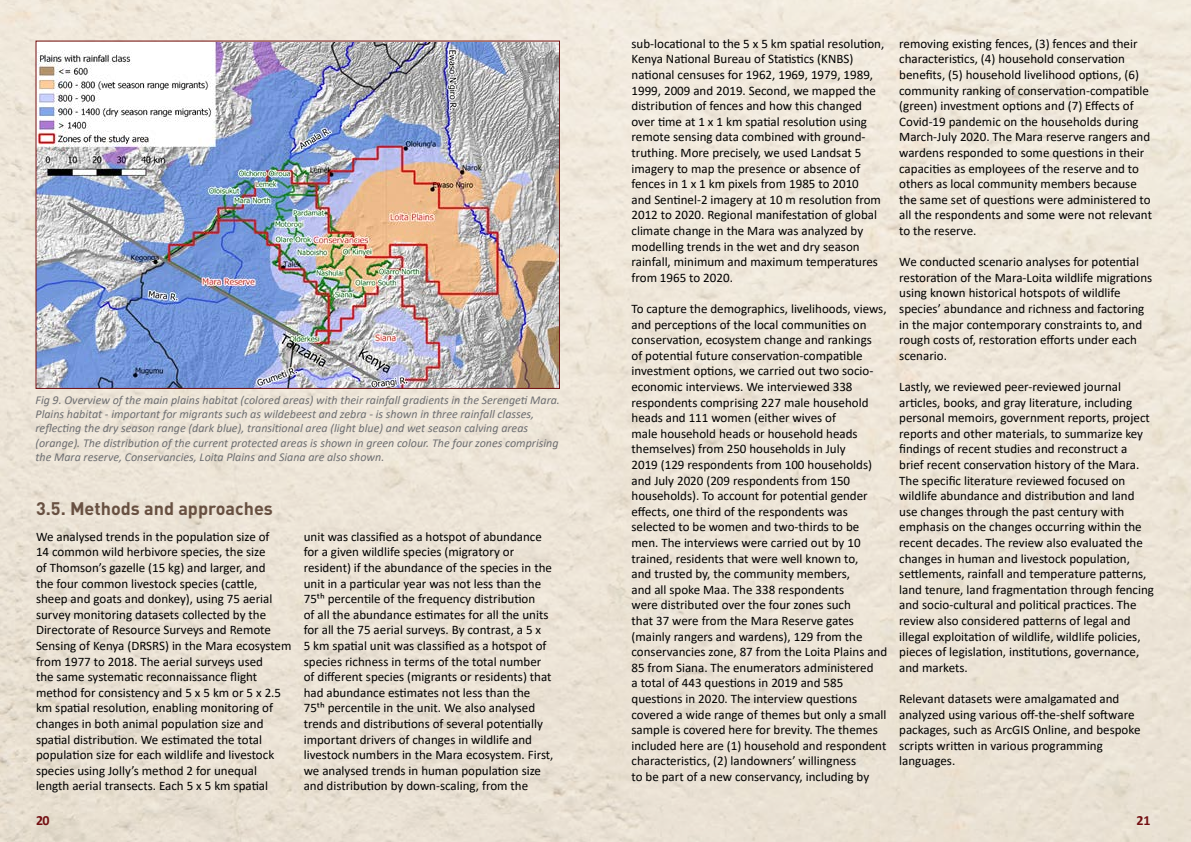
<style>
.page{position:relative;width:1191px;height:842px;background:#fff}
.page>*{position:absolute;margin:0;border:0;box-sizing:border-box;transform-origin:0 0}
.t1{font:700 18px "DIN Pro";color:#685041}
.t2{font:700 14px "Calibri";color:#730f12}
.t3{font:13px/15.6px "Calibri";color:#000}
.t4{font:italic 12px/14.4px "Calibri";color:#6d6e71}
</style>
<div class="page">
<img style="left:38px;top:43px;width:520px;height:344px">
<p class="t4" style="left:36px;top:392px;width:526px">Fig 9. Overview of the main plains habitat (colored areas) with their rainfall gradients in the Serengeti Mara.<br>Plains habitat - important for migrants such as wildebeest and zebra - is shown in three rainfall classes, reflecting the dry season range (dark blue), transitional area (light blue) and wet season calving areas (orange). The distribution of the current protected areas is shown in green colour. The four zones comprising the Mara reserve, Conservancies, Loita Plains and Siana are also shown.</p>
<h1 class="t1" style="left:36px;top:496px;width:238px">3.5. Methods and approaches</h1>
<p class="t3" style="left:36px;top:528px;width:257px">We analysed trends in the population size of<br>14 common wild herbivore species, the size<br>of Thomson’s gazelle (15 kg) and larger, and<br>the four common livestock species (cattle, sheep and goats and donkey), using 75 aerial survey monitoring datasets collected by the Directorate of Resource Surveys and Remote Sensing of Kenya (DRSRS) in the Mara ecosystem from 1977 to 2018. The aerial surveys used<br>the same systematic reconnaissance flight method for consistency and 5 x 5 km or 5 x 2.5 km spatial resolution, enabling monitoring of changes in both animal population size and spatial distribution. We estimated the total population size for each wildlife and livestock species using Jolly’s method 2 for unequal length aerial transects. Each 5 x 5 km spatial</p>
<p class="t3" style="left:304px;top:528px;width:251px">unit was classified as a hotspot of abundance for a given wildlife species (migratory or resident) if the abundance of the species in the unit in a particular year was not less than the 75th percentile of the frequency distribution<br>of all the abundance estimates for all the units for all the 75 aerial surveys. By contrast, a 5 x<br>5 km spatial unit was classified as a hotspot of species richness in terms of the total number of different species (migrants or residents) that had abundance estimates not less than the 75th percentile in the unit. We also analysed trends and distributions of several potentially important drivers of changes in wildlife and livestock numbers in the Mara ecosystem. First, we analysed trends in human population size and distribution by down-scaling, from the</p>
<p class="t3" style="left:631px;top:35px;width:254px">sub-locational to the 5 x 5 km spatial resolution, Kenya National Bureau of Statistics (KNBS) national censuses for 1962, 1969, 1979, 1989, 1999, 2009 and 2019. Second, we mapped the distribution of fences and how this changed over time at 1 x 1 km spatial resolution using remote sensing data combined with ground&shy;truthing. More precisely, we used Landsat 5 imagery to map the presence or absence of fences in 1 x 1 km pixels from 1985 to 2010<br>and Sentinel-2 imagery at 10 m resolution from 2012 to 2020. Regional manifestation of global climate change in the Mara was analyzed by modelling trends in the wet and dry season rainfall, minimum and maximum temperatures from 1965 to 2020.</p>
<p class="t3" style="left:631px;top:301px;width:257px">To capture the demographics, livelihoods, views, and perceptions of the local communities on conservation, ecosystem change and rankings<br>of potential future conservation-compatible investment options, we carried out two socio&shy;economic interviews. We interviewed 338 respondents comprising 227 male household heads and 111 women (either wives of<br>male household heads or household heads themselves) from 250 households in July<br>2019 (129 respondents from 100 households) and July 2020 (209 respondents from 150 households). To account for potential gender effects, one third of the respondents was selected to be women and two-thirds to be men. The interviews were carried out by 10 trained, residents that were well known to,<br>and trusted by, the community members,<br>and all spoke Maa. The 338 respondents<br>were distributed over the four zones such<br>that 37 were from the Mara Reserve gates (mainly rangers and wardens), 129 from the conservancies zone, 87 from the Loita Plains and 85 from Siana. The enumerators administered<br>a total of 443 questions in 2019 and 585 questions in 2020. The interview questions covered a wide range of themes but only a small sample is covered here for brevity. The themes included here are (1) household and respondent characteristics, (2) landowners’ willingness<br>to be part of a new conservancy, including by</p>
<p class="t3" style="left:899px;top:35px;width:254px">removing existing fences, (3) fences and their characteristics, (4) household conservation benefits, (5) household livelihood options, (6) community ranking of conservation-compatible (green) investment options and (7) Effects of Covid-19 pandemic on the households during March-July 2020. The Mara reserve rangers and wardens responded to some questions in their capacities as employees of the reserve and to others as local community members because the same set of questions were administered to all the respondents and some were not relevant to the reserve.</p>
<p class="t3" style="left:899px;top:254px;width:254px">We conducted scenario analyses for potential restoration of the Mara-Loita wildlife migrations using known historical hotspots of wildlife species’ abundance and richness and factoring in the major contemporary constraints to, and rough costs of, restoration efforts under each scenario.</p>
<p class="t3" style="left:899px;top:379px;width:256px">Lastly, we reviewed peer-reviewed journal articles, books, and gray literature, including personal memoirs, government reports, project reports and other materials, to summarize key findings of recent studies and reconstruct a brief recent conservation history of the Mara.<br>The specific literature reviewed focused on wildlife abundance and distribution and land use changes through the past century with emphasis on the changes occurring within the recent decades. The review also evaluated the changes in human and livestock population, settlements, rainfall and temperature patterns, land tenure, land fragmentation through fencing and socio-cultural and political practices. The review also considered patterns of legal and illegal exploitation of wildlife, wildlife policies, pieces of legislation, institutions, governance, and markets.</p>
<p class="t3" style="left:899px;top:691px;width:243px">Relevant datasets were amalgamated and analyzed using various off-the-shelf software packages, such as ArcGIS Online, and bespoke scripts written in various programming languages.</p>
<p class="t2" style="left:36px;top:810px;width:15px">20</p>
<p class="t2" style="left:1136px;top:811px;width:16px">21</p>
</div>
